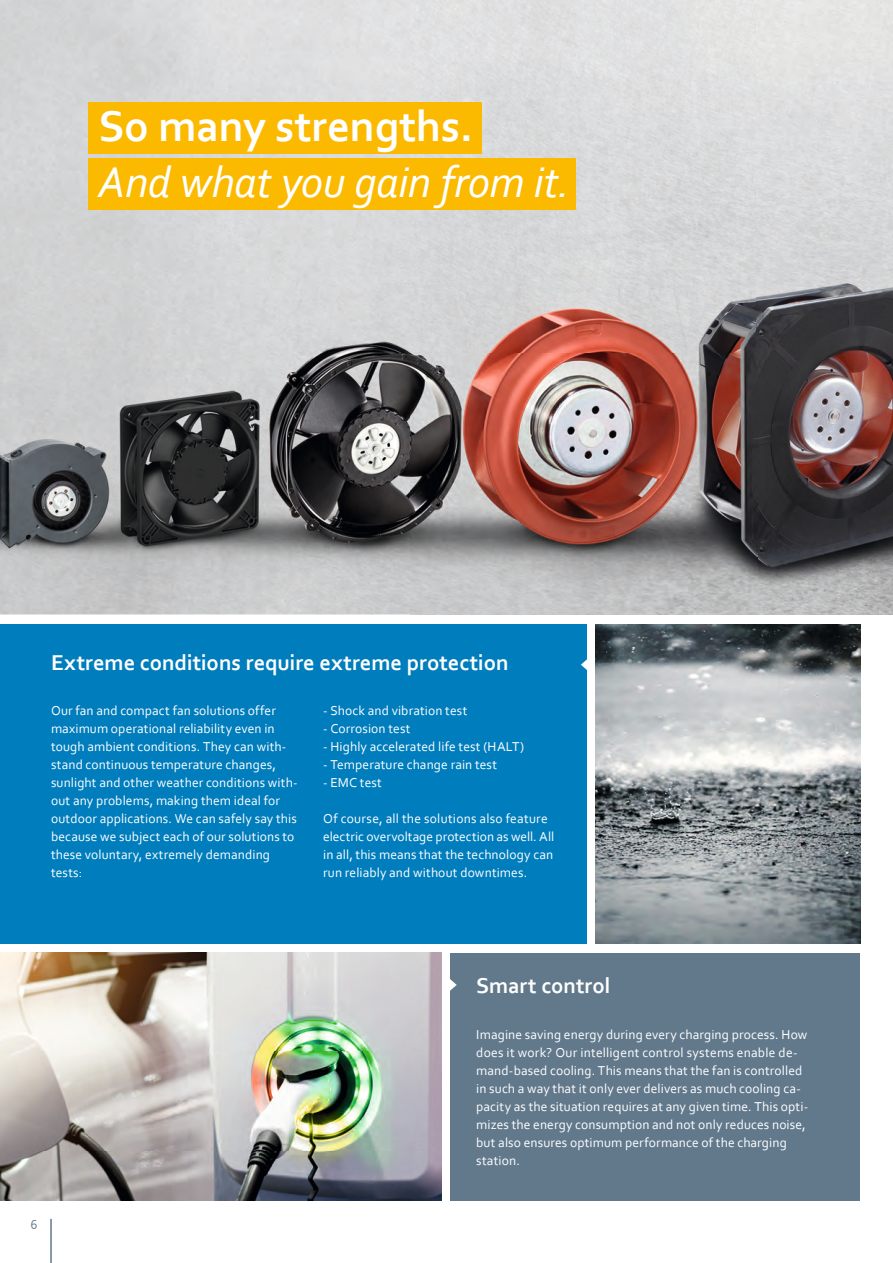
<style>
.page{position:relative;width:893px;height:1263px;background:#fff}
.page>*{position:absolute;margin:0;border:0;box-sizing:border-box;transform-origin:0 0}
.t1{font:italic 45px "Corbel";letter-spacing:-.01em;color:#fff}
.t2{font:700 45px "Corbel";letter-spacing:-.005em;color:#fff}
.t3{font:700 22.5px "Corbel";color:#fff}
.t4{font:13.5px/18px "Corbel";letter-spacing:.01em;color:#fff}
.t5{font:13.5px "Corbel";color:#62798c}
</style>
<div class="page">
<div style="left:0;top:625px;width:587px;height:319px;background:#007dbd"></div>
<div style="left:450px;top:953px;width:410px;height:248px;background:#62798c"></div>
<img style="left:595px;top:625px;width:265px;height:319px">
<img style="left:0;top:953px;width:441px;height:248px">
<svg style="left:450px;top:979px;width:7px;height:12px"></svg>
<img style="left:0;top:0;width:410px;height:614px">
<svg style="left:581px;top:659px;width:6px;height:11px"></svg>
<img style="left:410px;top:0;width:483px;height:614px">
<div style="left:88px;top:103px;width:394px;height:51px;background:#fbba00"></div>
<div style="left:88px;top:159px;width:487px;height:51px;background:#fbba00"></div>
<hr style="left:50px;top:1219px;width:2px;height:44px;background:#62798c">
<h1 class="t2" style="left:99px;top:98px;width:376px">So many strengths.</h1>
<h1 class="t1" style="left:98px;top:154px;width:473px">And what you gain from it.</h1>
<h2 class="t3" style="left:51px;top:648px;width:459px">Extreme conditions require extreme protection</h2>
<p class="t4" style="left:51px;top:701px;width:248px">Our fan and compact fan solutions offer maximum operational reliability even in tough ambient conditions. They can with&shy;stand continuous temperature changes, sunlight and other weather conditions with&shy;out any problems, making them ideal for outdoor applications. We can safely say this because we subject each of our solutions to these voluntary, extremely demanding tests:</p>
<p class="t4" style="left:323px;top:701px;width:146px">- Shock and vibration test</p>
<p class="t4" style="left:323px;top:719px;width:89px">- Corrosion test</p>
<p class="t4" style="left:323px;top:737px;width:203px">- Highly accelerated life test (HALT)</p>
<p class="t4" style="left:323px;top:755px;width:175px">- Temperature change rain test</p>
<p class="t4" style="left:323px;top:773px;width:60px">- EMC test</p>
<p class="t4" style="left:323px;top:809px;width:232px">Of course, all the solutions also feature electric overvoltage protection as well. All in all, this means that the technology can run reliably and without downtimes.</p>
<p class="t5" style="left:31px;top:1216px;width:8px">6</p>
<h2 class="t3" style="left:476px;top:971px;width:136px">Smart control</h2>
<p class="t4" style="left:476px;top:1025px;width:333px">Imagine saving energy during every charging process. How does it work? Our intelligent control systems enable de&shy;mand-based cooling. This means that the fan is controlled in such a way that it only ever delivers as much cooling ca&shy;pacity as the situation requires at any given time. This opti&shy;mizes the energy consumption and not only reduces noise, but also ensures optimum performance of the charging station.</p>
</div>
